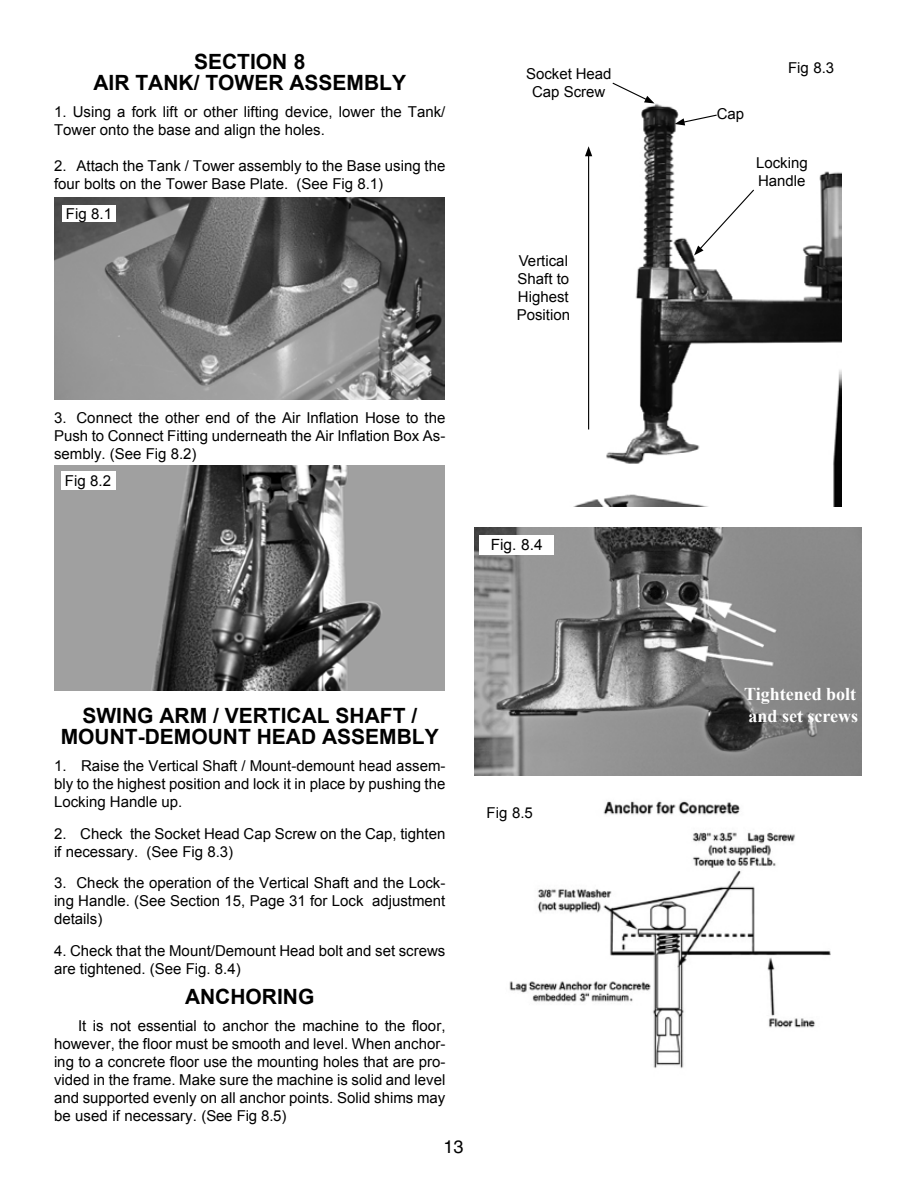
<style>
.page{position:relative;width:918px;height:1188px;background:#fff}
.page>*{position:absolute;margin:0;border:0;box-sizing:border-box;transform-origin:0 0}
.t1{font:700 21px/21px "Arial";color:#000;text-align:center}
.t2{font:700 18px/21.6px "Times New Roman";color:#fff}
.t3{font:18px "Helvetica LT Std";color:#000}
.t4{font:15.45px "Arial";color:#000}
.t5{font:15px/18px "Arial";color:#000}
</style>
<div class="page">
<img style="left:55px;top:198px;width:390px;height:201px">
<div style="left:62px;top:205px;width:54px;height:17px;background:#fff"></div>
<img style="left:573px;top:103px;width:269px;height:404px">
<img style="left:55px;top:465px;width:390px;height:226px">
<div style="left:61px;top:472px;width:54px;height:18px;background:#fff"></div>
<img style="left:509px;top:801px;width:322px;height:267px">
<svg style="left:612px;top:82px;width:42px;height:21px"></svg>
<svg style="left:675px;top:114px;width:43px;height:11px"></svg>
<svg style="left:694px;top:188px;width:61px;height:67px"></svg>
<hr style="left:588px;top:154px;width:1px;height:275px;background:#000">
<svg style="left:585px;top:146px;width:7px;height:10px"></svg>
<img style="left:474px;top:527px;width:388px;height:249px">
<div style="left:479px;top:535px;width:75px;height:20px;background:#fff"></div>
<h1 class="t1" style="left:93px;top:52px;width:314px">SECTION 8<br>AIR TANK/ TOWER ASSEMBLY</h1>
<p class="t5" style="left:54px;top:103px;width:393px">1. Using a fork lift or other lifting device, lower the Tank/<br>Tower onto the base and align the holes.</p>
<p class="t5" style="left:54px;top:157px;width:393px">2. Attach the Tank / Tower assembly to the Base using the four bolts on the Tower Base Plate. (See Fig 8.1)</p>
<p class="t5" style="left:66px;top:205px;width:48px">Fig 8.1</p>
<p class="t5" style="left:54px;top:409px;width:393px;text-align:justify">3. Connect the other end of the Air Inflation Hose to the Push to Connect Fitting underneath the Air Inflation Box As&shy;sembly. (See Fig 8.2)</p>
<p class="t5" style="left:65px;top:472px;width:48px">Fig 8.2</p>
<p class="t5" style="left:526px;top:65px;width:87px;text-align:center">Socket Head<br>Cap Screw</p>
<p class="t5" style="left:517px;top:252px;width:55px">Vertical<br>Shaft to<br>Highest<br>Position</p>
<p class="t4" style="left:491px;top:535px;width:53px">Fig. 8.4</p>
<h1 class="t1" style="left:61px;top:706px;width:379px">SWING ARM / VERTICAL SHAFT /<br>MOUNT-DEMOUNT HEAD ASSEMBLY</h1>
<p class="t5" style="left:54px;top:757px;width:393px;text-align:justify">1. Raise the Vertical Shaft / Mount-demount head assem&shy;bly to the highest position and lock it in place by pushing the Locking Handle up.</p>
<p class="t5" style="left:54px;top:825px;width:393px">2. Check the Socket Head Cap Screw on the Cap, tighten if necessary. (See Fig 8.3)</p>
<p class="t5" style="left:54px;top:874px;width:393px;text-align:justify">3. Check the operation of the Vertical Shaft and the Lock&shy;ing Handle. (See Section 15, Page 31 for Lock adjustment details)</p>
<p class="t5" style="left:54px;top:942px;width:393px">4. Check that the Mount/Demount Head bolt and set screws are tightened. (See Fig. 8.4)</p>
<h1 class="t1" style="left:185px;top:987px;width:131px">ANCHORING</h1>
<p class="t5" style="left:54px;top:1017px;width:393px;text-align:justify;text-indent:24px">It is not essential to anchor the machine to the floor, however, the floor must be smooth and level. When anchor&shy;ing to a concrete floor use the mounting holes that are pro&shy;vided in the frame. Make sure the machine is solid and level and supported evenly on all anchor points. Solid shims may be used if necessary. (See Fig 8.5)</p>
<p class="t3" style="left:443px;top:1136px;width:22px">13</p>
<p class="t5" style="left:487px;top:804px;width:48px">Fig 8.5</p>
<p class="t5" style="left:717px;top:105px;width:29px">Cap</p>
<p class="t5" style="left:788px;top:59px;width:48px">Fig 8.3</p>
<p class="t5" style="left:756px;top:154px;width:53px">Locking<br>Handle</p>
<p class="t2" style="left:744px;top:683px;width:116px">Tightened bolt and set screws</p>
</div>
